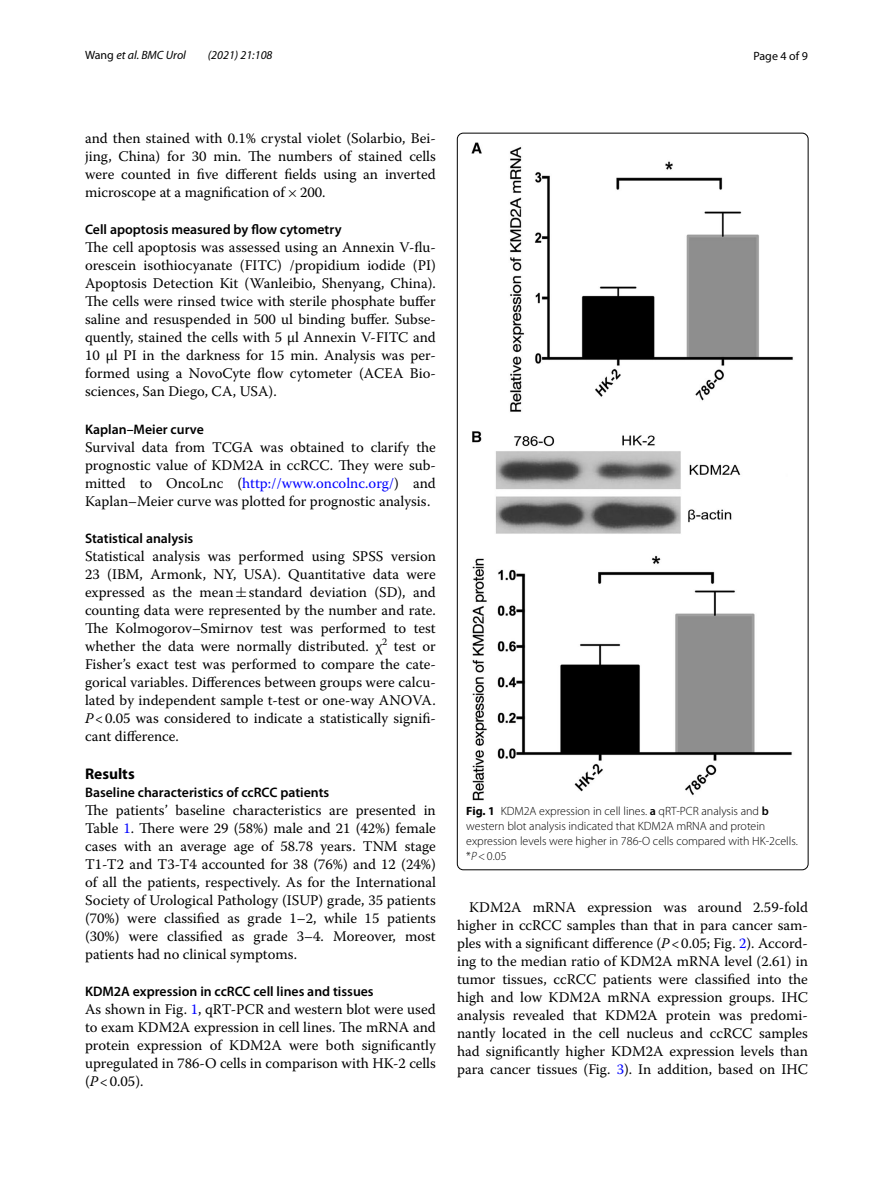
<style>
.page{position:relative;width:893px;height:1187px;background:#fff}
.page>*{position:absolute;margin:0;border:0;box-sizing:border-box;transform-origin:0 0}
.t1{font:700 15.45px "Myriad Pro";color:#000}
.t2{font:14.7px/18px "Warnock Pro";color:#000;text-align:justify}
.t3{font:600 13.8px "Myriad Pro";color:#000}
.t4{font:300 12px/15px "Myriad Pro";color:#000}
.t5{font:italic 12px "Myriad Pro";color:#000}
.t6{font:12px "Myriad Pro";color:#000}
.s1{font-style:normal}
.s2{font-family:"MTSY"}
.s3{color:#00f}
.s4{font-style:italic}
.s5{font-weight:700}
.s6{font-weight:600}
</style>
<div class="page">
<img style="left:471px;top:142px;width:322px;height:658px">
<p class="t5" style="left:85px;top:48px;width:102px"><span class="s1">Wang</span> et al. BMC Urol</p>
<p class="t5" style="left:208px;top:48px;width:66px">(2021) 21:108</p>
<p class="t6" style="left:753px;top:48px;width:56px">Page 4 of 9</p>
<p class="t2" style="left:85px;top:128px;width:352px">and then stained with 0.1% crystal violet (Solarbio, Bei&shy;jing, China) for 30 min. The numbers of stained cells were counted in five different fields using an inverted microscope at a magnification of<span class="s2">×</span>200.</p>
<p class="t3" style="left:85px;top:221px;width:258px">Cell apoptosis measured by flow cytometry</p>
<p class="t2" style="left:85px;top:238px;width:352px">The cell apoptosis was assessed using an Annexin V-flu&shy;orescein isothiocyanate (FITC) /propidium iodide (PI)<br>Apoptosis Detection Kit (Wanleibio, Shenyang, China).<br>The cells were rinsed twice with sterile phosphate buffer saline and resuspended in 500 ul binding buffer. Subse&shy;quently, stained the cells with 5 μl Annexin V-FITC and 10 μl PI in the darkness for 15 min. Analysis was per&shy;formed using a NovoCyte flow cytometer (ACEA Bio&shy;sciences, San Diego, CA, USA).</p>
<p class="t3" style="left:85px;top:420px;width:120px">Kaplan–Meier curve</p>
<p class="t2" style="left:85px;top:437px;width:352px">Survival data from TCGA was obtained to clarify the prognostic value of KDM2A in ccRCC. They were sub&shy;mitted to OncoLnc (<span class="s3">http://www.oncolnc.org/</span>) and Kaplan–Meier curve was plotted for prognostic analysis.</p>
<p class="t3" style="left:85px;top:529px;width:110px">Statistical analysis</p>
<p class="t2" style="left:85px;top:547px;width:352px">Statistical analysis was performed using SPSS version 23 (IBM, Armonk, NY, USA). Quantitative data were expressed as the mean<span class="s2">±</span>standard deviation (SD), and counting data were represented by the number and rate.<br>The Kolmogorov–Smirnov test was performed to test whether the data were normally distributed. χ<sup>2</sup> test or Fisher’s exact test was performed to compare the cate&shy;gorical variables. Differences between groups were calcu&shy;lated by independent sample t-test or one-way ANOVA.<br><span class="s4">P</span>&lt;0.05 was considered to indicate a statistically signifi&shy;cant difference.</p>
<p class="t1" style="left:85px;top:763px;width:51px">Results</p>
<p class="t3" style="left:85px;top:783px;width:246px">Baseline characteristics of ccRCC patients</p>
<p class="t2" style="left:85px;top:800px;width:352px">The patients’ baseline characteristics are presented in Table <span class="s3">1</span>. There were 29 (58%) male and 21 (42%) female cases with an average age of 58.78 years. TNM stage T1-T2 and T3-T4 accounted for 38 (76%) and 12 (24%) of all the patients, respectively. As for the International Society of Urological Pathology (ISUP) grade, 35 patients (70%) were classified as grade 1–2, while 15 patients (30%) were classified as grade 3–4. Moreover, most patients had no clinical symptoms.</p>
<p class="t3" style="left:85px;top:982px;width:290px">KDM2A expression in ccRCC cell lines and tissues</p>
<p class="t2" style="left:85px;top:1000px;width:352px">As shown in Fig. <span class="s3">1</span>, qRT-PCR and western blot were used to exam KDM2A expression in cell lines. The mRNA and protein expression of KDM2A were both significantly upregulated in 786-O cells in comparison with HK-2 cells (<span class="s4">P</span>&lt;0.05).</p>
<p class="t4" style="left:466px;top:803px;width:333px"><span class="s5">Fig. 1</span> KDM2A expression in cell lines. <span class="s6">a</span> qRT-PCR analysis and <span class="s6">b </span>western blot analysis indicated that KDM2A mRNA and protein expression levels were higher in 786-O cells compared with HK-2cells. *<span class="s4">P</span>&lt;0.05</p>
<p class="t2" style="left:457px;top:897px;width:352px;text-indent:12px">KDM2A mRNA expression was around 2.59-fold higher in ccRCC samples than that in para cancer sam&shy;ples with a significant difference (<span class="s4">P</span>&lt;0.05; Fig. <span class="s3">2</span>). Accord&shy;ing to the median ratio of KDM2A mRNA level (2.61) in tumor tissues, ccRCC patients were classified into the high and low KDM2A mRNA expression groups. IHC analysis revealed that KDM2A protein was predomi&shy;nantly located in the cell nucleus and ccRCC samples had significantly higher KDM2A expression levels than para cancer tissues (Fig. <span class="s3">3</span>). In addition, based on IHC</p>
</div>
